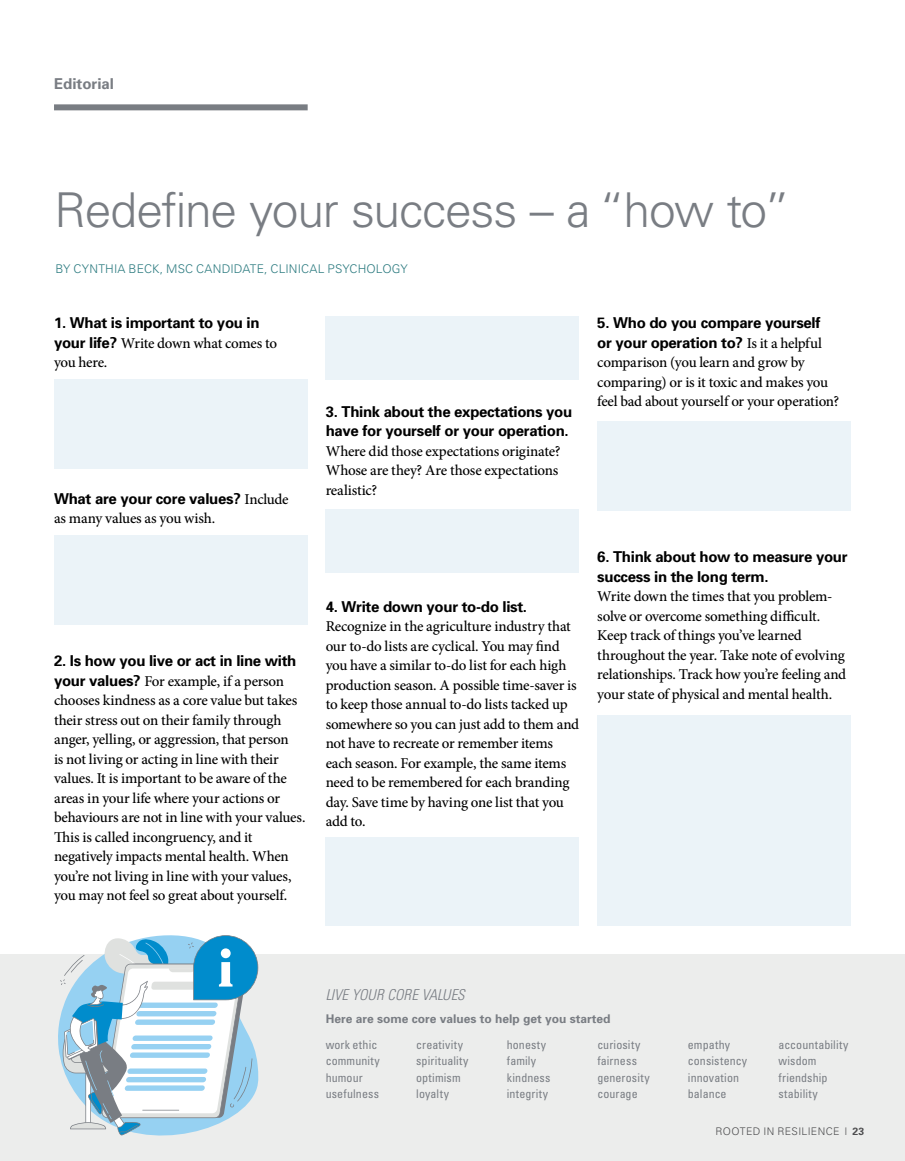
<style>
.page{position:relative;width:905px;height:1161px;background:#fff}
.page>*{position:absolute;margin:0;border:0;box-sizing:border-box;transform-origin:0 0}
.t1{font:300 48px "Univers";letter-spacing:-.025em;color:#797d83}
.t2{font:500 15px/19.5px "Minion Pro";letter-spacing:-.015em;color:#000}
.t3{font:700 15px/19.5px "Univers";letter-spacing:-.02em;color:#000}
.t4{font:italic 300 condensed 15px "Univers";color:#797d83}
.t5{font:700 15px "Univers";color:#797d83}
.t6{font:condensed 12px/16.5px "Univers";letter-spacing:.01em;color:#797d83}
.t7{font:300 12px "Univers";letter-spacing:.01em;color:#2c7b80}
.t8{font:700 12px "Univers";color:#797d83}
.t9{font:300 10.5px "Univers";letter-spacing:.035em;color:#4d4d4f}
.s1{font-family:"Univers";font-weight:700}
.s2{font-family:"Minion Pro";font-weight:500}
.s3{font-weight:700}
</style>
<div class="page">
<div style="left:0;top:954px;width:904px;height:207px;background:#ecedec"></div>
<div style="left:54px;top:104px;width:254px;height:6px;background:#797d83"></div>
<svg style="left:60px;top:935px;width:198px;height:200px"></svg>
<div style="left:54px;top:536px;width:254px;height:89px;background:#ebf3f8"></div>
<div style="left:54px;top:380px;width:254px;height:89px;background:#ebf3f8"></div>
<div style="left:597px;top:421px;width:253px;height:90px;background:#ebf3f8"></div>
<div style="left:326px;top:509px;width:253px;height:63px;background:#ebf3f8"></div>
<div style="left:326px;top:316px;width:253px;height:64px;background:#ebf3f8"></div>
<div style="left:326px;top:838px;width:253px;height:88px;background:#ebf3f8"></div>
<div style="left:597px;top:716px;width:253px;height:210px;background:#ebf3f8"></div>
<p class="t5" style="left:54px;top:74px;width:62px">Editorial</p>
<h1 class="t1" style="left:54px;top:181px;width:737px">Redefine your success – a “how to”</h1>
<p class="t7" style="left:55px;top:261px;width:354px">BY CYNTHIA BECK, MSC CANDIDATE, CLINICAL PSYCHOLOGY</p>
<p class="t3" style="left:54px;top:312px;width:207px">1. What is important to you in</p>
<p class="t2" style="left:54px;top:333px;width:225px"><span class="s1">your life?</span> Write down what comes to you here.</p>
<p class="t3" style="left:54px;top:488px;width:236px">What are your core values? <span class="s2">Include</span></p>
<p class="t2" style="left:54px;top:509px;width:163px">as many values as you wish.</p>
<p class="t3" style="left:326px;top:401px;width:248px">3. Think about the expectations you have for yourself or your operation.</p>
<p class="t2" style="left:325px;top:441px;width:236px">Where did those expectations originate?<br>Whose are they? Are those expectations realistic?</p>
<p class="t3" style="left:54px;top:651px;width:244px">2. Is how you live or act in line with</p>
<p class="t2" style="left:54px;top:671px;width:253px"><span class="s1">your values?</span> For example, if a person chooses kindness as a core value but takes their stress out on their family through anger, yelling, or aggression, that person<br>is not living or acting in line with their values. It is important to be aware of the areas in your life where your actions or behaviours are not in line with your values.<br>This is called incongruency, and it negatively impacts mental health. When you’re not living in line with your values, you may not feel so great about yourself.</p>
<p class="t3" style="left:325px;top:596px;width:203px">4. Write down your to-do list.</p>
<p class="t2" style="left:325px;top:617px;width:255px">Recognize in the agriculture industry that our to-do lists are cyclical. You may find you have a similar to-do list for each high production season. A possible time-saver is to keep those annual to-do lists tacked up somewhere so you can just add to them and not have to recreate or remember items each season. For example, the same items need to be remembered for each branding day. Save time by having one list that you add to.</p>
<p class="t3" style="left:597px;top:312px;width:226px">5. Who do you compare yourself or your operation to? <span class="s2">Is it a helpful</span></p>
<p class="t2" style="left:597px;top:353px;width:243px">comparison (you learn and grow by comparing) or is it toxic and makes you feel bad about yourself or your operation?</p>
<p class="t3" style="left:597px;top:546px;width:252px">6. Think about how to measure your success in the long term.</p>
<p class="t2" style="left:597px;top:587px;width:250px">Write down the times that you problem&shy;solve or overcome something difficult.<br>Keep track of things you’ve learned throughout the year. Take note of evolving relationships. Track how you’re feeling and your state of physical and mental health.</p>
<p class="t4" style="left:326px;top:985px;width:140px">LIVE YOUR CORE VALUES</p>
<p class="t8" style="left:326px;top:1011px;width:286px">Here are some core values to help get you started</p>
<p class="t6" style="left:326px;top:1036px;width:56px">work ethic community humour usefulness</p>
<p class="t6" style="left:416px;top:1036px;width:54px">creativity spirituality optimism loyalty</p>
<p class="t6" style="left:507px;top:1036px;width:45px">honesty family kindness integrity</p>
<p class="t6" style="left:597px;top:1036px;width:54px">curiosity fairness generosity courage</p>
<p class="t6" style="left:688px;top:1036px;width:61px">empathy consistency innovation balance</p>
<p class="t6" style="left:778px;top:1036px;width:71px">accountability wisdom friendship stability</p>
<p class="t9" style="left:715px;top:1125px;width:150px">ROOTED IN RESILIENCE | <span class="s3">23</span></p>
</div>
